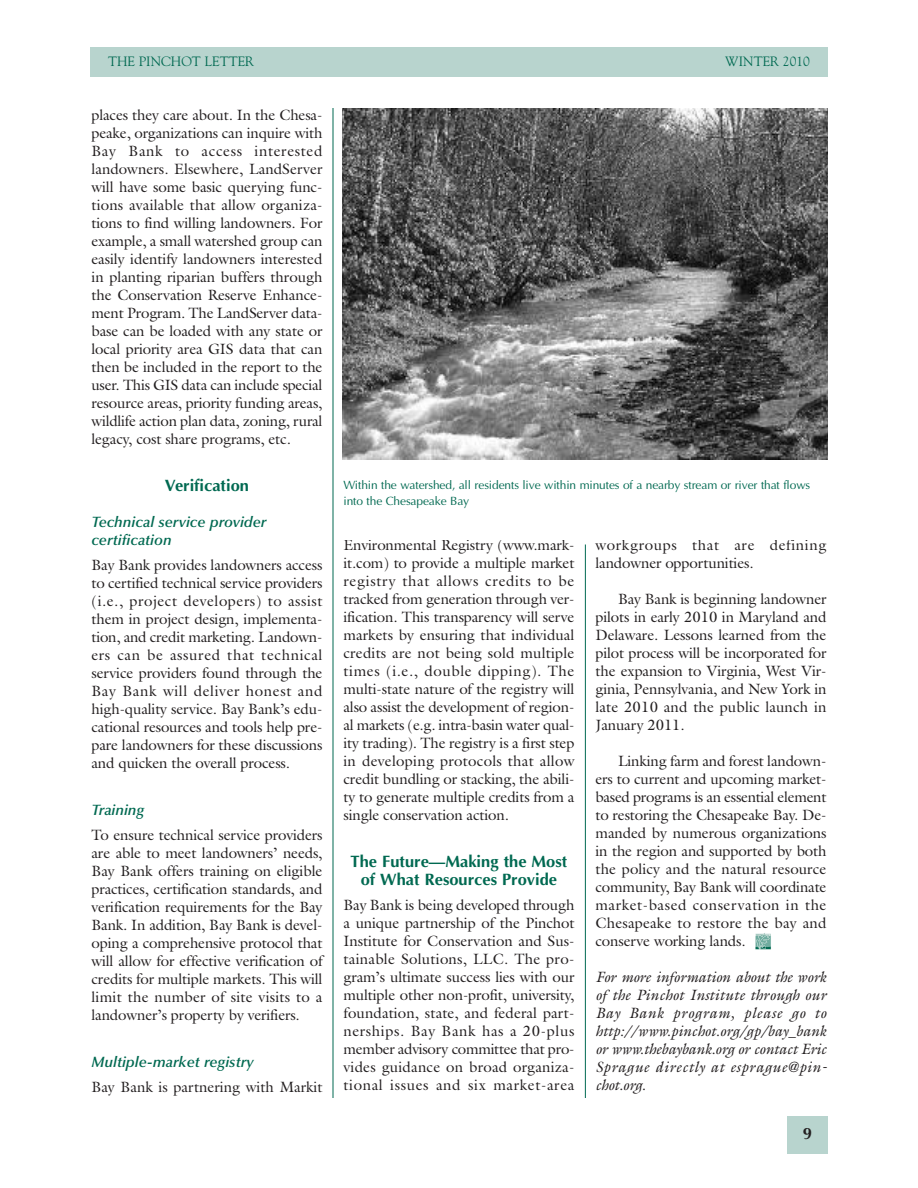
<style>
.page{position:relative;width:918px;height:1188px;background:#fff}
.page>*{position:absolute;margin:0;border:0;box-sizing:border-box;transform-origin:0 0}
.t1{font:700 16.5px/18px "Optima";color:#006951;text-align:center}
.t2{font:700 16.5px "Optima";color:#231f20}
.t3{font:15px/18px "Galliard";letter-spacing:-.01em;color:#231f20;text-align:justify}
.t4{font:italic 15px/18px "Galliard";letter-spacing:.04em;color:#231f20;text-align:justify}
.t5{font:italic 600 15px/18px "Optima";color:#006951}
.t6{font:15px/18px "Galliard";letter-spacing:.04em;color:#231f20}
.t7{font:13.5px "Goudy";color:#006951}
.t8{font:12px/15.8px "Optima";letter-spacing:-.01em;color:#006951}
</style>
<div class="page">
<svg style="left:755px;top:933px;width:16px;height:17px"></svg>
<hr style="left:333px;top:108px;width:1px;height:990px;background:#006951">
<hr style="left:585px;top:544px;width:1px;height:554px;background:#006951">
<div style="left:90px;top:47px;width:738px;height:29px;background:#b8d4ce"></div>
<div style="left:787px;top:1117px;width:41px;height:37px;background:#b8d4ce"></div>
<img style="left:342px;top:108px;width:486px;height:351px">
<p class="t7" style="left:108px;top:53px;width:148px">THE PINCHOT LETTER</p>
<p class="t7" style="left:725px;top:53px;width:86px">WINTER 2010</p>
<p class="t3" style="left:92px;top:106px;width:233px">places they care about. In the Chesa&shy;peake, organizations can inquire with Bay Bank to access interested landowners. Elsewhere, LandServer will have some basic querying func&shy;tions available that allow organiza&shy;tions to find willing landowners. For example, a small watershed group can easily identify landowners interested in planting riparian buffers through the Conservation Reserve Enhance&shy;ment Program. The LandServer data&shy;base can be loaded with any state or local priority area GIS data that can then be included in the report to the user. This GIS data can include special resource areas, priority funding areas, wildlife action plan data, zoning, rural legacy, cost share programs, etc.</p>
<p class="t1" style="left:165px;top:476px;width:86px">Verification</p>
<p class="t5" style="left:91px;top:514px;width:176px">Technical service provider certification</p>
<p class="t3" style="left:91px;top:556px;width:233px">Bay Bank provides landowners access to certified technical service providers (i.e., project developers) to assist them in project design, implementa&shy;tion, and credit marketing. Landown&shy;ers can be assured that technical service providers found through the Bay Bank will deliver honest and high-quality service. Bay Bank’s edu&shy;cational resources and tools help pre&shy;pare landowners for these discussions and quicken the overall process.</p>
<p class="t5" style="left:92px;top:802px;width:54px">Training</p>
<p class="t3" style="left:92px;top:826px;width:233px">To ensure technical service providers are able to meet landowners’ needs, Bay Bank offers training on eligible practices, certification standards, and verification requirements for the Bay Bank. In addition, Bay Bank is devel&shy;oping a comprehensive protocol that will allow for effective verification of credits for multiple markets. This will limit the number of site visits to a landowner’s property by verifiers.</p>
<p class="t5" style="left:92px;top:1054px;width:164px">Multiple-market registry</p>
<p class="t3" style="left:92px;top:1078px;width:233px">Bay Bank is partnering with Markit</p>
<p class="t8" style="left:343px;top:477px;width:468px">Within the watershed, all residents live within minutes of a nearby stream or river that flows into the Chesapeake Bay</p>
<p class="t3" style="left:344px;top:536px;width:233px">Environmental Registry (www.mark&shy;it.com) to provide a multiple market registry that allows credits to be tracked from generation through ver&shy;ification. This transparency will serve markets by ensuring that individual credits are not being sold multiple times (i.e., double dipping). The multi-state nature of the registry will also assist the development of region&shy;al markets (e.g. intra-basin water qual&shy;ity trading). The registry is a first step in developing protocols that allow credit bundling or stacking, the abili&shy;ty to generate multiple credits from a single conservation action.</p>
<p class="t1" style="left:351px;top:852px;width:218px">The Future—Making the Most of What Resources Provide</p>
<p class="t3" style="left:343px;top:896px;width:233px">Bay Bank is being developed through a unique partnership of the Pinchot Institute for Conservation and Sus&shy;tainable Solutions, LLC. The pro&shy;gram’s ultimate success lies with our multiple other non-profit, university, foundation, state, and federal part&shy;nerships. Bay Bank has a 20-plus member advisory committee that pro&shy;vides guidance on broad organiza&shy;tional issues and six market-area</p>
<p class="t6" style="left:596px;top:536px;width:233px">workgroups that are defining landowner opportunities.</p>
<p class="t3" style="left:596px;top:590px;width:233px;text-indent:23px">Bay Bank is beginning landowner pilots in early 2010 in Maryland and Delaware. Lessons learned from the pilot process will be incorporated for the expansion to Virginia, West Vir&shy;ginia, Pennsylvania, and New York in late 2010 and the public launch in January 2011.</p>
<p class="t3" style="left:596px;top:752px;width:233px;text-indent:23px">Linking farm and forest landown&shy;ers to current and upcoming market&shy;based programs is an essential element to restoring the Chesapeake Bay. De&shy;manded by numerous organizations in the region and supported by both the policy and the natural resource community, Bay Bank will coordinate market-based conservation in the Chesapeake to restore the bay and conserve working lands.</p>
<p class="t4" style="left:596px;top:968px;width:233px">For more information about the work of the Pinchot Institute through our Bay Bank program, please go to http://www.pinchot.org/gp/bay_bank or www.thebaybank.org or contact Eric Sprague directly at esprague@pin&shy;chot.org.</p>
<p class="t2" style="left:803px;top:1124px;width:11px">9</p>
</div>
